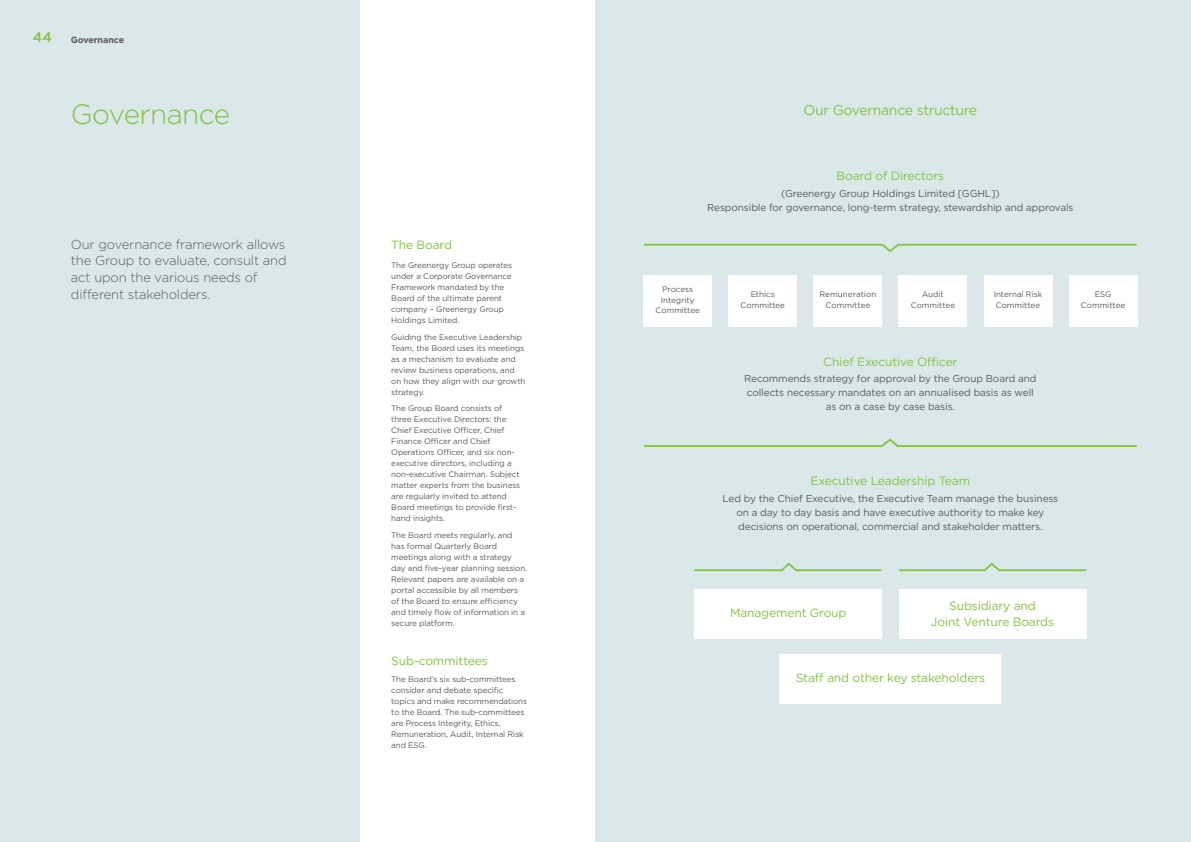
<style>
.page{position:relative;width:1191px;height:842px;background:#fff}
.page>*{position:absolute;margin:0;border:0;box-sizing:border-box;transform-origin:0 0}
.t1{font:300 28px "Gotham";letter-spacing:-.02em;color:#82c341}
.t2{font:14px "Gotham";letter-spacing:-.02em;color:#82c341}
.t3{font:500 14px "Gotham";color:#82c341}
.t4{font:300 13px/16.7px "Gotham";letter-spacing:-.01em;color:#58595b}
.t5{font:12px/16px "Gotham";letter-spacing:-.01em;color:#82c341;text-align:center}
.t6{font:10px/14px "Gotham";letter-spacing:-.01em;color:#58595b;text-align:center}
.t7{font:700 9px "Gotham";letter-spacing:-.01em;color:#58595b}
.t8{font:8px/11px "Gotham";letter-spacing:-.01em;color:#58595b}
.t9{font:8px/10.5px "Gotham";letter-spacing:.015em;color:#58595b;text-align:center}
</style>
<div class="page">
<div style="left:0;top:0;width:360px;height:842px;background:#dbe8ea"></div>
<div style="left:595px;top:0;width:596px;height:842px;background:#dbe8ea"></div>
<div style="left:694px;top:589px;width:188px;height:50px;background:#fff"></div>
<div style="left:780px;top:654px;width:221px;height:50px;background:#fff"></div>
<div style="left:899px;top:589px;width:187px;height:50px;background:#fff"></div>
<svg style="left:899px;top:562px;width:188px;height:10px"></svg>
<svg style="left:694px;top:562px;width:188px;height:10px"></svg>
<svg style="left:643px;top:243px;width:494px;height:10px"></svg>
<svg style="left:643px;top:438px;width:494px;height:9px"></svg>
<div style="left:643px;top:275px;width:68px;height:51px;background:#fff"></div>
<div style="left:814px;top:275px;width:68px;height:51px;background:#fff"></div>
<div style="left:984px;top:275px;width:68px;height:51px;background:#fff"></div>
<div style="left:1069px;top:275px;width:68px;height:51px;background:#fff"></div>
<div style="left:729px;top:275px;width:68px;height:51px;background:#fff"></div>
<div style="left:899px;top:275px;width:68px;height:51px;background:#fff"></div>
<h2 class="t3" style="left:33px;top:28px;width:21px">44</h2>
<p class="t7" style="left:71px;top:33px;width:55px">Governance</p>
<h1 class="t1" style="left:71px;top:97px;width:161px">Governance</h1>
<h3 class="t4" style="left:71px;top:235px;width:217px">Our governance framework allows the Group to evaluate, consult and act upon the various needs of different stakeholders.</h3>
<h3 class="t5" style="left:391px;top:236px;width:62px">The Board</h3>
<p class="t8" style="left:391px;top:260px;width:122px">The Greenergy Group operates under a Corporate Governance<br>Framework mandated by the<br>Board of the ultimate parent company – Greenergy Group<br>Holdings Limited.</p>
<p class="t8" style="left:391px;top:331px;width:136px">Guiding the Executive Leadership<br>Team, the Board uses its meetings as a mechanism to evaluate and review business operations, and on how they align with our growth strategy.</p>
<p class="t8" style="left:391px;top:403px;width:130px">The Group Board consists of three Executive Directors: the<br>Chief Executive Officer, Chief<br>Finance Officer and Chief<br>Operations Officer, and six non&shy;executive directors, including a non-executive Chairman. Subject matter experts from the business are regularly invited to attend<br>Board meetings to provide first&shy;hand insights.</p>
<p class="t8" style="left:391px;top:530px;width:137px">The Board meets regularly, and has formal Quarterly Board meetings along with a strategy day and five-year planning session.<br>Relevant papers are available on a portal accessible by all members of the Board to ensure efficiency and timely flow of information in a secure platform.</p>
<h3 class="t5" style="left:391px;top:653px;width:98px">Sub-committees</h3>
<p class="t8" style="left:391px;top:673px;width:137px">The Board’s six sub-committees consider and debate specific topics and make recommendations to the Board. The sub-committees are Process Integrity, Ethics,<br>Remuneration, Audit, Internal Risk and ESG.</p>
<h2 class="t2" style="left:803px;top:101px;width:175px">Our Governance structure</h2>
<h3 class="t5" style="left:836px;top:168px;width:109px">Board of Directors</h3>
<p class="t6" style="left:707px;top:186px;width:368px">(Greenergy Group Holdings Limited [GGHL])<br>Responsible for governance, long-term strategy, stewardship and approvals</p>
<p class="t8" style="left:655px;top:284px;width:46px;line-height:10.5px;text-align:center">Process<br>Integrity<br>Committee</p>
<p class="t9" style="left:819px;top:289px;width:58px">Remuneration<br>Committee</p>
<p class="t8" style="left:993px;top:289px;width:50px;line-height:10.5px">Internal Risk<br>Committee</p>
<p class="t8" style="left:1081px;top:289px;width:46px;line-height:10.5px;text-align:center">ESG<br>Committee</p>
<p class="t8" style="left:740px;top:289px;width:46px;line-height:10.5px;text-align:center">Ethics<br>Committee</p>
<p class="t8" style="left:910px;top:289px;width:46px;line-height:10.5px;text-align:center">Audit<br>Committee</p>
<h3 class="t5" style="left:823px;top:353px;width:136px">Chief Executive Officer</h3>
<p class="t6" style="left:744px;top:372px;width:294px">Recommends strategy for approval by the Group Board and collects necessary mandates on an annualised basis as well as on a case by case basis.</p>
<h3 class="t5" style="left:810px;top:473px;width:161px">Executive Leadership Team</h3>
<p class="t6" style="left:722px;top:491px;width:337px">Led by the Chief Executive, the Executive Team manage the business on a day to day basis and have executive authority to make key decisions on operational, commercial and stakeholder matters.</p>
<h3 class="t5" style="left:730px;top:605px;width:118px">Management Group</h3>
<h3 class="t5" style="left:931px;top:597px;width:125px">Subsidiary and<br>Joint Venture Boards</h3>
<h3 class="t5" style="left:795px;top:669px;width:191px">Staff and other key stakeholders</h3>
</div>
